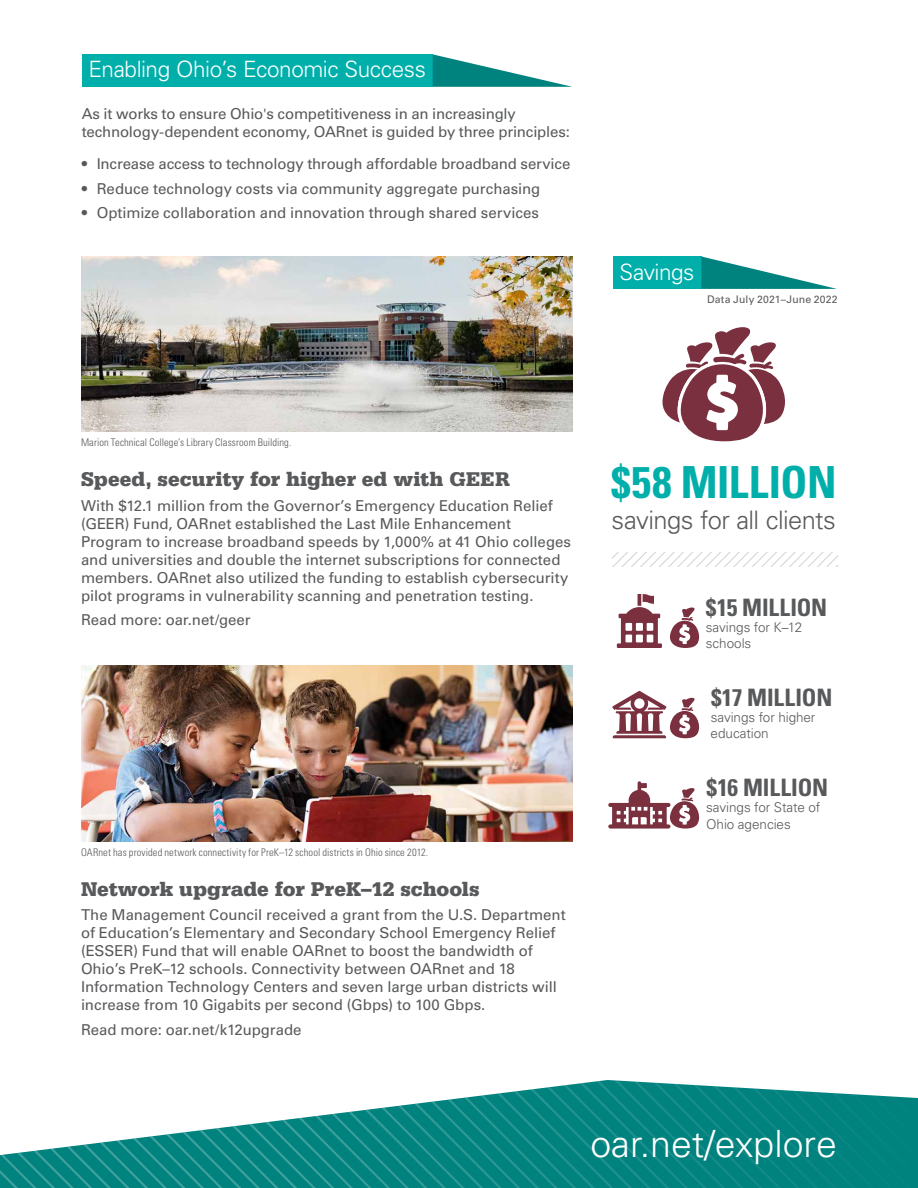
<style>
.page{position:relative;width:918px;height:1188px;background:#fff}
.page>*{position:absolute;margin:0;border:0;box-sizing:border-box;transform-origin:0 0}
.t1{font:700 condensed 44.25px "Univers LT Std";letter-spacing:-.01em;color:#00afaa}
.t2{font:300 37.5px "Univers LT Std";color:#fff}
.t3{font:300 25.5px "Univers LT Std";letter-spacing:-.025em;color:#58595b}
.t4{font:700 condensed 24px "Univers LT Std";letter-spacing:-.01em;color:#58595b}
.H2-Headline_Reverse{font:300 22.5px "Univers LT Std";letter-spacing:-.02em;color:#fff}
.H3-Subhead{font:900 21px "Serifa Std";color:#58595b}
.P-basic_text{font:15px/18px "Univers LT Std";letter-spacing:-.005em;color:#58595b}
.t5{font:300 13.5px/16.2px "Univers LT Std";letter-spacing:-.005em;color:#58595b}
.P-basic_text-2{font:300 condensed 10.5px "Univers LT Std";letter-spacing:.01em;color:#58595b}
.t6{font:10.5px "Univers LT Std";letter-spacing:.015em;color:#58595b}
</style>
<div class="page">
<div style="left:82px;top:54px;width:351px;height:33px;background:#00afaa"></div>
<svg style="left:662px;top:327px;width:123px;height:115px"></svg>
<svg style="left:617px;top:594px;width:45px;height:54px"></svg>
<svg style="left:670px;top:607px;width:30px;height:41px"></svg>
<svg style="left:612px;top:691px;width:88px;height:47px"></svg>
<svg style="left:613px;top:552px;width:225px;height:15px"></svg>
<div style="left:613px;top:256px;width:88px;height:33px;background:#00afaa"></div>
<svg style="left:701px;top:256px;width:136px;height:33px"></svg>
<svg style="left:433px;top:54px;width:139px;height:33px"></svg>
<svg style="left:608px;top:781px;width:92px;height:48px"></svg>
<svg style="left:0;top:1080px;width:918px;height:108px"></svg>
<img style="left:81px;top:256px;width:491px;height:176px">
<img style="left:81px;top:666px;width:491px;height:175px">
<p class="H2-Headline_Reverse" style="left:88px;top:56px;width:339px">Enabling Ohio’s Economic Success</p>
<p class="P-basic_text" style="left:82px;top:105px;width:490px">As it works to ensure Ohio's competitiveness in an increasingly technology-dependent economy, OARnet is guided by three principles:</p>
<p class="P-basic_text" style="left:82px;top:155px;width:490px">• Increase access to technology through affordable broadband service</p>
<p class="P-basic_text" style="left:82px;top:179px;width:460px">• Reduce technology costs via community aggregate purchasing</p>
<p class="P-basic_text" style="left:82px;top:204px;width:459px">• Optimize collaboration and innovation through shared services</p>
<p class="H2-Headline_Reverse" style="left:619px;top:258px;width:77px">Savings</p>
<p class="t6" style="left:707px;top:293px;width:132px">Data July 2021–June 2022</p>
<p class="P-basic_text-2" style="left:81px;top:435px;width:212px">Marion Technical College’s Library Classroom Building.</p>
<p class="H3-Subhead" style="left:81px;top:467px;width:431px">Speed, security for higher ed with GEER</p>
<p class="P-basic_text" style="left:81px;top:496px;width:492px">With $12.1 million from the Governor’s Emergency Education Relief (GEER) Fund, OARnet established the Last Mile Enhancement Program to increase broadband speeds by 1,000% at 41 Ohio colleges and universities and double the internet subscriptions for connected members. OARnet also utilized the funding to establish cybersecurity pilot programs in vulnerability scanning and penetration testing.</p>
<p class="P-basic_text" style="left:81px;top:611px;width:171px">Read more: oar.net/geer</p>
<p class="P-basic_text-2" style="left:81px;top:846px;width:349px">OARnet has provided network connectivity for PreK–12 school districts in Ohio since 2012.</p>
<p class="H3-Subhead" style="left:81px;top:876px;width:400px">Network upgrade for PreK–12 schools</p>
<p class="P-basic_text" style="left:81px;top:906px;width:486px">The Management Council received a grant from the U.S. Department of Education’s Elementary and Secondary School Emergency Relief (ESSER) Fund that will enable OARnet to boost the bandwidth of Ohio’s PreK–12 schools. Connectivity between OARnet and 18<br>Information Technology Centers and seven large urban districts will increase from 10 Gigabits per second (Gbps) to 100 Gbps.</p>
<p class="P-basic_text" style="left:81px;top:1021px;width:222px">Read more: oar.net/k12upgrade</p>
<p class="t1" style="left:611px;top:455px;width:227px">$58 MILLION</p>
<p class="t3" style="left:612px;top:504px;width:226px">savings for all clients</p>
<p class="t4" style="left:706px;top:592px;width:123px">$15 MILLION</p>
<p class="t5" style="left:706px;top:619px;width:98px">savings for K–12 schools</p>
<p class="t4" style="left:711px;top:683px;width:123px">$17 MILLION</p>
<p class="t5" style="left:711px;top:709px;width:106px">savings for higher</p>
<p class="t5" style="left:711px;top:725px;width:60px">education</p>
<p class="t4" style="left:707px;top:773px;width:123px">$16 MILLION</p>
<p class="t5" style="left:706px;top:799px;width:116px">savings for State of<br>Ohio agencies</p>
<p class="t2" style="left:590px;top:1121px;width:248px">oar.net/explore</p>
</div>
